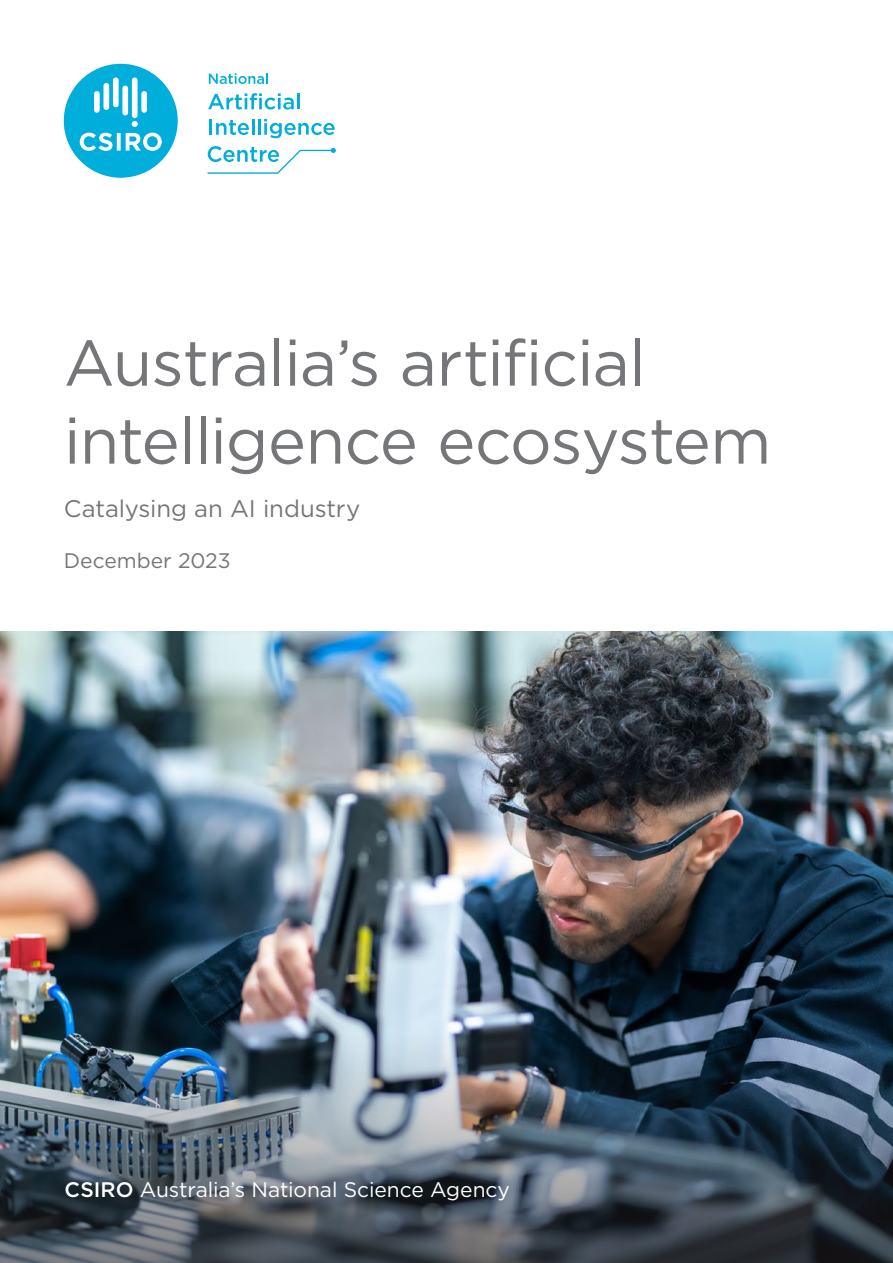
<style>
.page{position:relative;width:893px;height:1263px;background:#fff}
.page>*{position:absolute;margin:0;border:0;box-sizing:border-box;transform-origin:0 0}
.Cover_heading{font:64.5px/78px "Gotham";letter-spacing:-.02em;color:#757679}
.Cover_subheading{font:24px "Gotham";letter-spacing:-.005em;color:#757679}
.t1{font:21px "Gotham";letter-spacing:-.005em;color:#fff}
.Cover_date{font:21px "Gotham";color:#757679}
.s1{font-weight:500}
</style>
<div class="page">
<img style="left:0;top:631px;width:893px;height:403px">
<img style="left:0;top:1034px;width:893px;height:229px">
<div style="left:64px;top:64px;width:114px;height:114px;background:#00aedc;border-radius:50%"></div>
<svg style="left:80px;top:133px;width:82px;height:18px"></svg>
<svg style="left:132px;top:121px;width:6px;height:6px"></svg>
<div style="left:122px;top:86px;width:6px;height:29px;background:#fff;border-radius:3px"></div>
<div style="left:103px;top:83px;width:6px;height:27px;background:#fff;border-radius:3px"></div>
<div style="left:141px;top:91px;width:6px;height:22px;background:#fff;border-radius:3px"></div>
<div style="left:94px;top:91px;width:6px;height:22px;background:#fff;border-radius:3px"></div>
<div style="left:132px;top:77px;width:6px;height:41px;background:#fff;border-radius:3px"></div>
<div style="left:113px;top:77px;width:6px;height:30px;background:#fff;border-radius:3px"></div>
<svg style="left:209px;top:73px;width:59px;height:11px"></svg>
<svg style="left:208px;top:93px;width:86px;height:17px"></svg>
<hr style="left:297px;top:93px;width:3px;height:16px;background:#00aedc">
<svg style="left:210px;top:119px;width:44px;height:16px"></svg>
<hr style="left:258px;top:119px;width:3px;height:16px;background:#00aedc">
<svg style="left:264px;top:119px;width:71px;height:19px"></svg>
<svg style="left:207px;top:146px;width:129px;height:28px"></svg>
<p class="Cover_heading" style="left:64px;top:322px;width:709px">Australia’s artificial intelligence ecosystem</p>
<p class="Cover_subheading" style="left:64px;top:493px;width:298px">Catalysing an AI industry</p>
<p class="Cover_date" style="left:64px;top:547px;width:168px">December 2023</p>
<p class="t1" style="left:65px;top:1176px;width:447px"><span class="s1">CSIRO</span> Australia’s National Science Agency</p>
</div>
